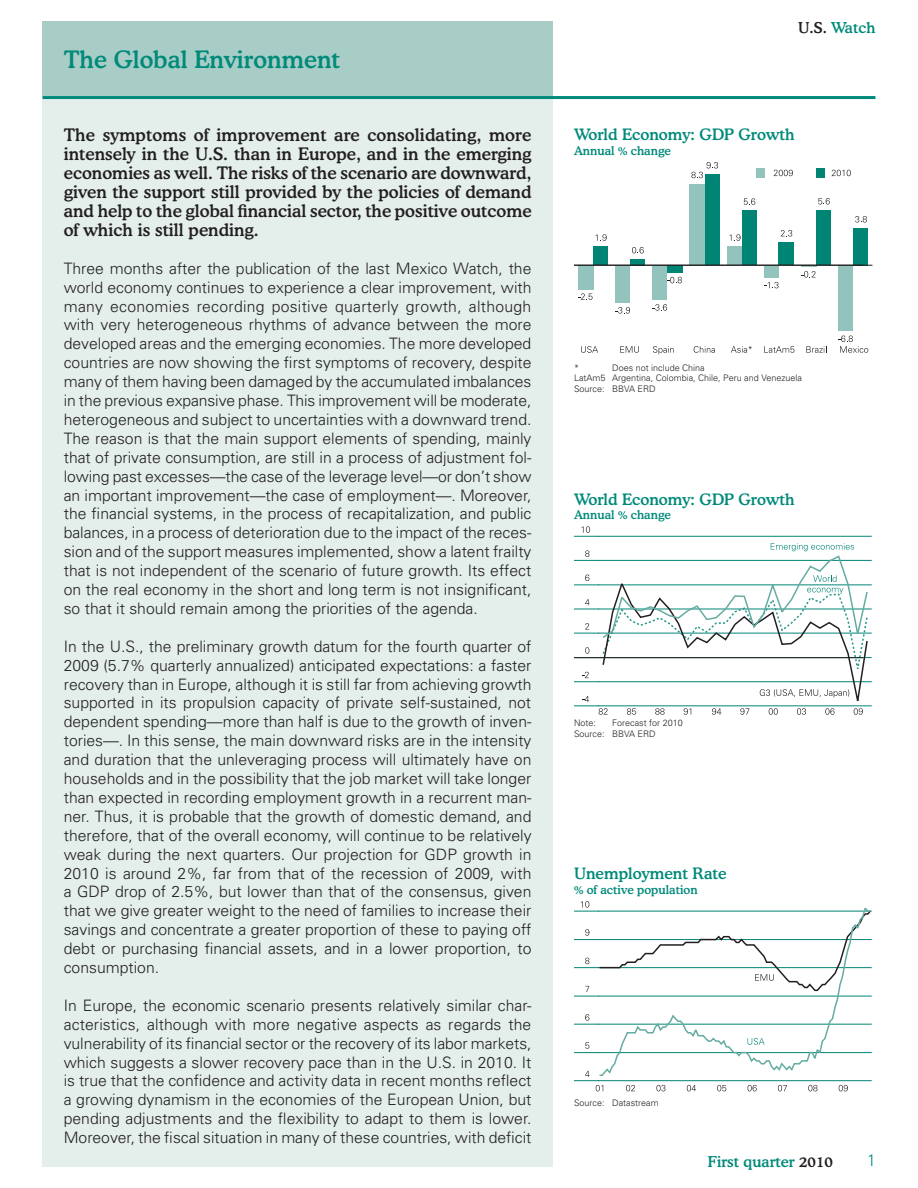
<style>
.page{position:relative;width:918px;height:1188px;background:#fff}
.page>*{position:absolute;margin:0;border:0;box-sizing:border-box;transform-origin:0 0}
.TX_Título_Non{font:500 24px "Cooper BT";color:#008a7a}
.t1{font:300 18px "Rotis Sans Serif";color:#008a7a}
.TX_Subtitulo{font:500 17.25px/18.9px "Cooper BT";color:#231f20;text-align:justify}
.TX_Texto{font:300 15.75px/18.9px "Univers";color:#231f20;text-align:justify}
.GF_Titulo_green{font:500 15.75px "Cooper BT";color:#008a7a}
.t2{font:500 15px "Cooper BT";color:#008a7a}
.GF_Titulo_sub{font:500 12px "Cooper BT";color:#008a7a}
.GF_RubrosGrafica{font:300 9px "Univers";color:#231f20}
.s1{color:#231f20}
</style>
<div class="page">
<div style="left:43px;top:21px;width:510px;height:1146px;background:#e4efec"></div>
<hr style="left:43px;top:96px;width:832px;height:3px;background:#008a7a">
<div style="left:43px;top:21px;width:510px;height:75px;background:#a8ccc6"></div>
<div style="left:578px;top:265px;width:15px;height:24px;background:#93c3bd"></div>
<div style="left:593px;top:246px;width:15px;height:19px;background:#008575"></div>
<div style="left:615px;top:265px;width:15px;height:38px;background:#93c3bd"></div>
<div style="left:630px;top:259px;width:15px;height:6px;background:#008575"></div>
<div style="left:652px;top:265px;width:15px;height:35px;background:#93c3bd"></div>
<div style="left:667px;top:265px;width:15px;height:8px;background:#008575"></div>
<div style="left:690px;top:184px;width:15px;height:81px;background:#93c3bd"></div>
<div style="left:705px;top:174px;width:14px;height:91px;background:#008575"></div>
<div style="left:727px;top:246px;width:15px;height:19px;background:#93c3bd"></div>
<div style="left:742px;top:210px;width:15px;height:55px;background:#008575"></div>
<div style="left:764px;top:265px;width:15px;height:13px;background:#93c3bd"></div>
<div style="left:779px;top:243px;width:15px;height:22px;background:#008575"></div>
<div style="left:816px;top:210px;width:15px;height:55px;background:#008575"></div>
<div style="left:839px;top:265px;width:14px;height:66px;background:#93c3bd"></div>
<div style="left:853px;top:228px;width:15px;height:37px;background:#008575"></div>
<hr style="left:574px;top:265px;width:298px;height:1px;background:#231f20">
<svg style="left:581px;top:346px;width:17px;height:7px"></svg>
<svg style="left:620px;top:346px;width:19px;height:7px"></svg>
<svg style="left:653px;top:346px;width:21px;height:8px"></svg>
<svg style="left:694px;top:346px;width:21px;height:7px"></svg>
<svg style="left:731px;top:346px;width:21px;height:7px"></svg>
<svg style="left:764px;top:346px;width:30px;height:7px"></svg>
<svg style="left:806px;top:346px;width:21px;height:7px"></svg>
<svg style="left:578px;top:293px;width:15px;height:7px"></svg>
<svg style="left:596px;top:234px;width:11px;height:7px"></svg>
<svg style="left:616px;top:307px;width:14px;height:7px"></svg>
<svg style="left:632px;top:247px;width:12px;height:7px"></svg>
<svg style="left:653px;top:304px;width:14px;height:7px"></svg>
<svg style="left:667px;top:277px;width:15px;height:6px"></svg>
<svg style="left:691px;top:162px;width:27px;height:16px"></svg>
<svg style="left:730px;top:234px;width:11px;height:7px"></svg>
<svg style="left:744px;top:198px;width:11px;height:7px"></svg>
<svg style="left:764px;top:282px;width:15px;height:6px"></svg>
<svg style="left:781px;top:230px;width:11px;height:7px"></svg>
<svg style="left:801px;top:266px;width:15px;height:12px"></svg>
<svg style="left:818px;top:198px;width:12px;height:7px"></svg>
<svg style="left:838px;top:336px;width:30px;height:17px"></svg>
<svg style="left:855px;top:216px;width:12px;height:7px"></svg>
<div style="left:756px;top:168px;width:9px;height:9px;background:#93c3bd"></div>
<svg style="left:774px;top:170px;width:19px;height:6px"></svg>
<div style="left:816px;top:168px;width:9px;height:9px;background:#008575"></div>
<svg style="left:832px;top:170px;width:19px;height:6px"></svg>
<hr style="left:598px;top:1080px;width:274px;height:1px;background:#008575">
<svg style="left:598px;top:997px;width:274px;height:78px"></svg>
<svg style="left:574px;top:1071px;width:29px;height:20px"></svg>
<svg style="left:574px;top:1042px;width:24px;height:11px"></svg>
<svg style="left:574px;top:1014px;width:24px;height:11px"></svg>
<svg style="left:748px;top:1038px;width:17px;height:7px"></svg>
<svg style="left:574px;top:901px;width:298px;height:96px"></svg>
<svg style="left:626px;top:1085px;width:9px;height:6px"></svg>
<svg style="left:656px;top:1085px;width:9px;height:6px"></svg>
<svg style="left:687px;top:1085px;width:9px;height:6px"></svg>
<svg style="left:717px;top:1085px;width:9px;height:6px"></svg>
<svg style="left:748px;top:1085px;width:9px;height:6px"></svg>
<svg style="left:778px;top:1085px;width:9px;height:6px"></svg>
<svg style="left:808px;top:1085px;width:10px;height:6px"></svg>
<svg style="left:839px;top:1085px;width:9px;height:6px"></svg>
<hr style="left:598px;top:706px;width:274px;height:1px;background:#008575">
<hr style="left:598px;top:681px;width:274px;height:1px;background:#008575">
<hr style="left:598px;top:657px;width:274px;height:1px;background:#008575">
<hr style="left:598px;top:633px;width:274px;height:1px;background:#008575">
<hr style="left:598px;top:609px;width:274px;height:1px;background:#008575">
<hr style="left:598px;top:585px;width:274px;height:1px;background:#008575">
<hr style="left:598px;top:560px;width:274px;height:1px;background:#008575">
<hr style="left:598px;top:536px;width:274px;height:1px;background:#008575">
<svg style="left:574px;top:526px;width:24px;height:11px"></svg>
<svg style="left:574px;top:543px;width:295px;height:172px"></svg>
<hr style="left:574px;top:657px;width:289px;height:1px;background:#231f20">
<p class="TX_Título_Non" style="left:64px;top:45px;width:278px">The Global Environment</p>
<p class="TX_Subtitulo" style="left:64px;top:126px;width:469px">The symptoms of improvement are consolidating, more intensely in the U.S. than in Europe, and in the emerging economies as well. The risks of the scenario are downward, given the support still provided by the policies of demand and help to the global financial sector, the positive outcome of which is still pending.</p>
<p class="TX_Texto" style="left:64px;top:258px;width:469px">Three months after the publication of the last Mexico Watch, the world economy continues to experience a clear improvement, with many economies recording positive quarterly growth, although with very heterogeneous rhythms of advance between the more developed areas and the emerging economies. The more developed countries are now showing the first symptoms of recovery, despite many of them having been damaged by the accumulated imbalances in the previous expansive phase. This improvement will be moderate, heterogeneous and subject to uncertainties with a downward trend.<br>The reason is that the main support elements of spending, mainly that of private consumption, are still in a process of adjustment fol&shy;lowing past excesses—the case of the leverage level—or don’t show an important improvement—the case of employment—. Moreover, the financial systems, in the process of recapitalization, and public balances, in a process of deterioration due to the impact of the reces&shy;sion and of the support measures implemented, show a latent frailty that is not independent of the scenario of future growth. Its effect on the real economy in the short and long term is not insignificant, so that it should remain among the priorities of the agenda.</p>
<p class="TX_Texto" style="left:64px;top:636px;width:469px">In the U.S., the preliminary growth datum for the fourth quarter of 2009 (5.7% quarterly annualized) anticipated expectations: a faster recovery than in Europe, although it is still far from achieving growth supported in its propulsion capacity of private self-sustained, not dependent spending—more than half is due to the growth of inven&shy;tories—. In this sense, the main downward risks are in the intensity and duration that the unleveraging process will ultimately have on households and in the possibility that the job market will take longer than expected in recording employment growth in a recurrent man&shy;ner. Thus, it is probable that the growth of domestic demand, and therefore, that of the overall economy, will continue to be relatively weak during the next quarters. Our projection for GDP growth in 2010 is around 2%, far from that of the recession of 2009, with a GDP drop of 2.5%, but lower than that of the consensus, given that we give greater weight to the need of families to increase their savings and concentrate a greater proportion of these to paying off debt or purchasing financial assets, and in a lower proportion, to consumption.</p>
<p class="TX_Texto" style="left:64px;top:995px;width:469px">In Europe, the economic scenario presents relatively similar char&shy;acteristics, although with more negative aspects as regards the vulnerability of its financial sector or the recovery of its labor markets, which suggests a slower recovery pace than in the U.S. in 2010. It is true that the confidence and activity data in recent months reflect a growing dynamism in the economies of the European Union, but pending adjustments and the flexibility to adapt to them is lower.<br>Moreover, the fiscal situation in many of these countries, with deficit</p>
<p class="t2" style="left:798px;top:19px;width:79px"><span class="s1">U.S.</span> Watch</p>
<p class="GF_Titulo_green" style="left:574px;top:125px;width:222px">World Economy: GDP Growth</p>
<p class="GF_Titulo_sub" style="left:574px;top:143px;width:98px">Annual % change</p>
<p class="GF_RubrosGrafica" style="left:574px;top:362px;width:7px">*</p>
<p class="GF_RubrosGrafica" style="left:612px;top:362px;width:94px">Does not include China</p>
<p class="GF_RubrosGrafica" style="left:574px;top:372px;width:229px">LatAm5 Argentina, Colombia, Chile, Peru and Venezuela</p>
<p class="GF_RubrosGrafica" style="left:574px;top:383px;width:83px">Source: BBVA ERD</p>
<p class="GF_Titulo_green" style="left:574px;top:489px;width:222px">World Economy: GDP Growth</p>
<p class="GF_Titulo_sub" style="left:574px;top:507px;width:98px">Annual % change</p>
<p class="GF_RubrosGrafica" style="left:574px;top:718px;width:24px">Note:</p>
<p class="GF_RubrosGrafica" style="left:612px;top:718px;width:72px">Forecast for 2010</p>
<p class="GF_RubrosGrafica" style="left:574px;top:728px;width:83px">Source: BBVA ERD</p>
<p class="GF_Titulo_green" style="left:574px;top:864px;width:154px">Unemployment Rate</p>
<p class="GF_Titulo_sub" style="left:574px;top:882px;width:125px">% of active population</p>
<p class="GF_RubrosGrafica" style="left:574px;top:1097px;width:86px">Source: Datastream</p>
<p class="t2" style="left:708px;top:1152px;width:127px">First quarter <span class="s1">2010</span></p>
<p class="t1" style="left:867px;top:1150px;width:10px">1</p>
</div>
